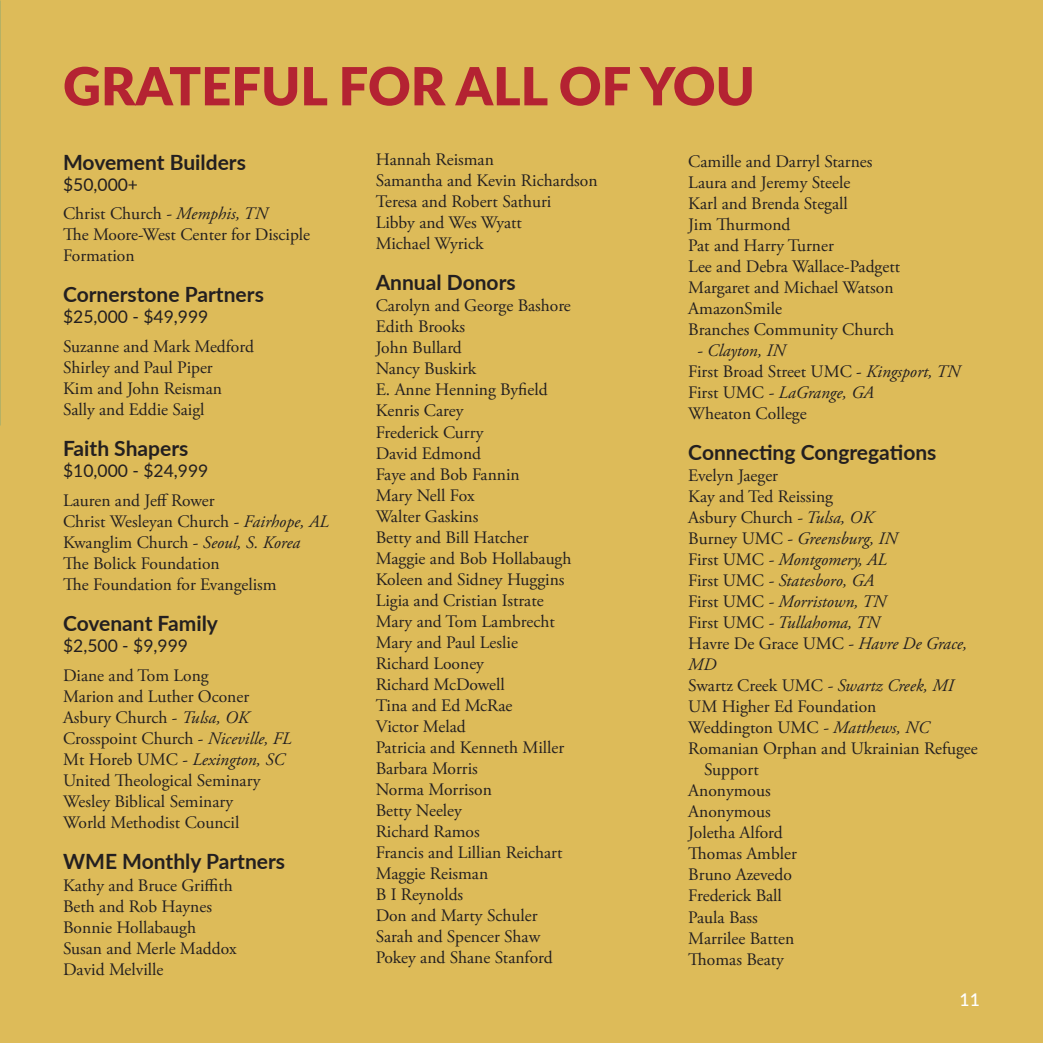
<style>
.page{position:relative;width:1043px;height:1043px;background:#fff}
.page>*{position:absolute;margin:0;border:0;box-sizing:border-box;transform-origin:0 0}
.No_Spacing{font:900 52.5px "Lato";color:#b42332}
.t1{font:700 21px "Lato";color:#231f20}
.donor{font:17.5px/21px "Adobe Garamond Pro";color:#231f20}
.donor-2{font:italic 17.5px/21px "Adobe Garamond Pro";color:#231f20}
.t2{font:17.5px "Lato";color:#231f20}
.t3{font:500 17.5px "Lato";color:#fff}
.s1{font-style:italic}
.s2{font-style:normal}
</style>
<div class="page">
<div style="left:0;top:0;width:1042px;height:1042px;background:#ddbb59"></div>
<p class="No_Spacing" style="left:63px;top:47px;width:693px">GRATEFUL FOR ALL OF YOU</p>
<p class="t1" style="left:63px;top:146px;width:184px">Movement Builders</p>
<p class="t2" style="left:63px;top:171px;width:77px">$50,000+</p>
<p class="donor" style="left:63px;top:204px;width:206px">Christ Church <span class="s1">- Memphis, TN</span></p>
<p class="donor" style="left:63px;top:225px;width:248px">The Moore-West Center for Disciple<br>Formation</p>
<p class="t1" style="left:63px;top:279px;width:202px">Cornerstone Partners</p>
<p class="t2" style="left:63px;top:304px;width:147px">$25,000 - $49,999</p>
<p class="donor" style="left:63px;top:337px;width:192px">Suzanne and Mark Medford</p>
<p class="donor" style="left:63px;top:358px;width:151px">Shirley and Paul Piper</p>
<p class="donor" style="left:63px;top:379px;width:160px">Kim and John Reisman</p>
<p class="donor" style="left:63px;top:400px;width:143px">Sally and Eddie Saigl</p>
<p class="t1" style="left:63px;top:433px;width:127px">Faith Shapers</p>
<p class="t2" style="left:63px;top:458px;width:147px">$10,000 - $24,999</p>
<p class="donor" style="left:63px;top:490px;width:153px">Lauren and Jeff Rower</p>
<p class="donor" style="left:63px;top:511px;width:267px">Christ Wesleyan Church - <span class="s1">Fairhope, AL</span></p>
<p class="donor" style="left:63px;top:532px;width:239px">Kwanglim Church - <span class="s1">Seoul, S. Korea</span></p>
<p class="donor" style="left:63px;top:553px;width:158px">The Bolick Foundation</p>
<p class="donor" style="left:63px;top:574px;width:215px">The Foundation for Evangelism</p>
<p class="t1" style="left:63px;top:608px;width:156px">Covenant Family</p>
<p class="t2" style="left:63px;top:633px;width:126px">$2,500 - $9,999</p>
<p class="donor" style="left:63px;top:665px;width:147px">Diane and Tom Long</p>
<p class="donor" style="left:63px;top:686px;width:188px">Marion and Luther Oconer</p>
<p class="donor" style="left:63px;top:707px;width:187px">Asbury Church - <span class="s1">Tulsa, OK</span></p>
<p class="donor" style="left:63px;top:728px;width:230px">Crosspoint Church - <span class="s1">Niceville, FL</span></p>
<p class="donor-2" style="left:63px;top:749px;width:223px"><span class="s2">Mt Horeb UMC -</span> Lexington, SC</p>
<p class="donor" style="left:63px;top:770px;width:199px">United Theological Seminary</p>
<p class="donor" style="left:63px;top:791px;width:172px">Wesley Biblical Seminary</p>
<p class="donor" style="left:63px;top:812px;width:178px">World Methodist Council</p>
<p class="t1" style="left:63px;top:846px;width:223px">WME Monthly Partners</p>
<p class="donor" style="left:63px;top:874px;width:171px">Kathy and Bruce Griffith</p>
<p class="donor" style="left:63px;top:895px;width:150px">Beth and Rob Haynes</p>
<p class="donor" style="left:63px;top:916px;width:134px">Bonnie Hollabaugh</p>
<p class="donor" style="left:63px;top:937px;width:175px">Susan and Merle Maddox</p>
<p class="donor" style="left:63px;top:958px;width:102px">David Melville</p>
<p class="donor" style="left:375px;top:150px;width:120px">Hannah Reisman</p>
<p class="donor" style="left:375px;top:171px;width:223px">Samantha and Kevin Richardson</p>
<p class="donor" style="left:375px;top:192px;width:177px">Teresa and Robert Sathuri</p>
<p class="donor" style="left:375px;top:213px;width:148px">Libby and Wes Wyatt</p>
<p class="donor" style="left:375px;top:234px;width:109px">Michael Wyrick</p>
<p class="t1" style="left:375px;top:267px;width:141px">Annual Donors</p>
<p class="donor" style="left:375px;top:296px;width:197px">Carolyn and George Bashore</p>
<p class="donor" style="left:375px;top:317px;width:91px">Edith Brooks</p>
<p class="donor" style="left:375px;top:338px;width:88px">John Bullard</p>
<p class="donor" style="left:375px;top:359px;width:102px">Nancy Buskirk</p>
<p class="donor" style="left:375px;top:380px;width:173px">E. Anne Henning Byfield</p>
<p class="donor" style="left:375px;top:401px;width:89px">Kenris Carey</p>
<p class="donor" style="left:375px;top:422px;width:109px">Frederick Curry</p>
<p class="donor" style="left:375px;top:443px;width:107px">David Edmond</p>
<p class="donor" style="left:375px;top:464px;width:145px">Faye and Bob Fannin</p>
<p class="donor" style="left:375px;top:485px;width:100px">Mary Nell Fox</p>
<p class="donor" style="left:375px;top:506px;width:104px">Walter Gaskins</p>
<p class="donor" style="left:375px;top:527px;width:154px">Betty and Bill Hatcher</p>
<p class="donor" style="left:375px;top:548px;width:197px">Maggie and Bob Hollabaugh</p>
<p class="donor" style="left:375px;top:569px;width:190px">Koleen and Sidney Huggins</p>
<p class="donor" style="left:375px;top:590px;width:169px">Ligia and Cristian Istrate</p>
<p class="donor" style="left:375px;top:611px;width:181px">Mary and Tom Lambrecht</p>
<p class="donor" style="left:375px;top:632px;width:144px">Mary and Paul Leslie</p>
<p class="donor" style="left:375px;top:653px;width:110px">Richard Looney</p>
<p class="donor" style="left:375px;top:674px;width:131px">Richard McDowell</p>
<p class="donor" style="left:375px;top:695px;width:138px">Tina and Ed McRae</p>
<p class="donor" style="left:375px;top:716px;width:91px">Victor Melad</p>
<p class="donor" style="left:375px;top:737px;width:190px">Patricia and Kenneth Miller</p>
<p class="donor" style="left:375px;top:758px;width:104px">Barbara Morris</p>
<p class="donor" style="left:375px;top:779px;width:118px">Norma Morrison</p>
<p class="donor" style="left:375px;top:800px;width:88px">Betty Neeley</p>
<p class="donor" style="left:375px;top:821px;width:106px">Richard Ramos</p>
<p class="donor" style="left:375px;top:842px;width:188px">Francis and Lillian Reichart</p>
<p class="donor" style="left:375px;top:863px;width:114px">Maggie Reisman</p>
<p class="donor" style="left:375px;top:884px;width:89px">B I Reynolds</p>
<p class="donor" style="left:375px;top:905px;width:163px">Don and Marty Schuler</p>
<p class="donor" style="left:375px;top:926px;width:166px">Sarah and Spencer Shaw</p>
<p class="donor" style="left:375px;top:947px;width:178px">Pokey and Shane Stanford</p>
<p class="donor" style="left:688px;top:151px;width:186px">Camille and Darryl Starnes</p>
<p class="donor" style="left:688px;top:172px;width:163px">Laura and Jeremy Steele</p>
<p class="donor" style="left:688px;top:193px;width:161px">Karl and Brenda Stegall</p>
<p class="donor" style="left:688px;top:214px;width:104px">Jim Thurmond</p>
<p class="donor" style="left:688px;top:235px;width:147px">Pat and Harry Turner</p>
<p class="donor" style="left:688px;top:256px;width:213px">Lee and Debra Wallace-Padgett</p>
<p class="donor" style="left:688px;top:277px;width:207px">Margaret and Michael Watson</p>
<p class="donor" style="left:688px;top:298px;width:95px">AmazonSmile</p>
<p class="donor" style="left:688px;top:319px;width:207px">Branches Community Church</p>
<p class="donor-2" style="left:696px;top:340px;width:90px">- Clayton, IN</p>
<p class="donor" style="left:688px;top:361px;width:273px">First Broad Street UMC - <span class="s1">Kingsport, TN</span></p>
<p class="donor-2" style="left:688px;top:382px;width:187px"><span class="s2">First UMC</span> - LaGrange, GA</p>
<p class="donor" style="left:688px;top:403px;width:120px">Wheaton College</p>
<p class="t1" style="left:688px;top:437px;width:249px">Connecting Congregations</p>
<p class="donor" style="left:688px;top:465px;width:91px">Evelyn Jaeger</p>
<p class="donor" style="left:688px;top:486px;width:146px">Kay and Ted Reissing</p>
<p class="donor" style="left:688px;top:507px;width:186px">Asbury Church <span class="s1">- Tulsa, OK</span></p>
<p class="donor-2" style="left:688px;top:528px;width:211px"><span class="s2">Burney UMC</span> - Greensburg, IN</p>
<p class="donor-2" style="left:688px;top:549px;width:200px"><span class="s2">First UMC</span> - Montgomery, AL</p>
<p class="donor-2" style="left:688px;top:570px;width:187px"><span class="s2">First UMC</span> - Statesboro, GA</p>
<p class="donor-2" style="left:688px;top:591px;width:199px"><span class="s2">First UMC</span> - Morristown, TN</p>
<p class="donor-2" style="left:688px;top:612px;width:193px"><span class="s2">First UMC</span> - Tullahoma, TN</p>
<p class="donor-2" style="left:688px;top:633px;width:280px"><span class="s2">Havre De Grace UMC</span> - Havre De Grace,<br>MD</p>
<p class="donor-2" style="left:688px;top:675px;width:267px"><span class="s2">Swartz Creek UMC</span> - Swartz Creek, MI</p>
<p class="donor" style="left:688px;top:696px;width:189px">UM Higher Ed Foundation</p>
<p class="donor" style="left:688px;top:717px;width:242px">Weddington UMC <span class="s1">- Matthews, NC</span></p>
<p class="donor" style="left:703px;top:738px;width:275px;text-indent:-16px">Romanian Orphan and Ukrainian Refugee<br>Support</p>
<p class="donor" style="left:688px;top:780px;width:84px">Anonymous</p>
<p class="donor" style="left:688px;top:801px;width:84px">Anonymous</p>
<p class="donor" style="left:688px;top:822px;width:96px">Joletha Alford</p>
<p class="donor" style="left:688px;top:843px;width:110px">Thomas Ambler</p>
<p class="donor" style="left:688px;top:864px;width:105px">Bruno Azevedo</p>
<p class="donor" style="left:688px;top:885px;width:95px">Frederick Ball</p>
<p class="donor" style="left:688px;top:906px;width:71px">Paula Bass</p>
<p class="donor" style="left:688px;top:927px;width:107px">Marrilee Batten</p>
<p class="donor" style="left:688px;top:948px;width:97px">Thomas Beaty</p>
<p class="t3" style="left:959px;top:986px;width:22px">11</p>
</div>
